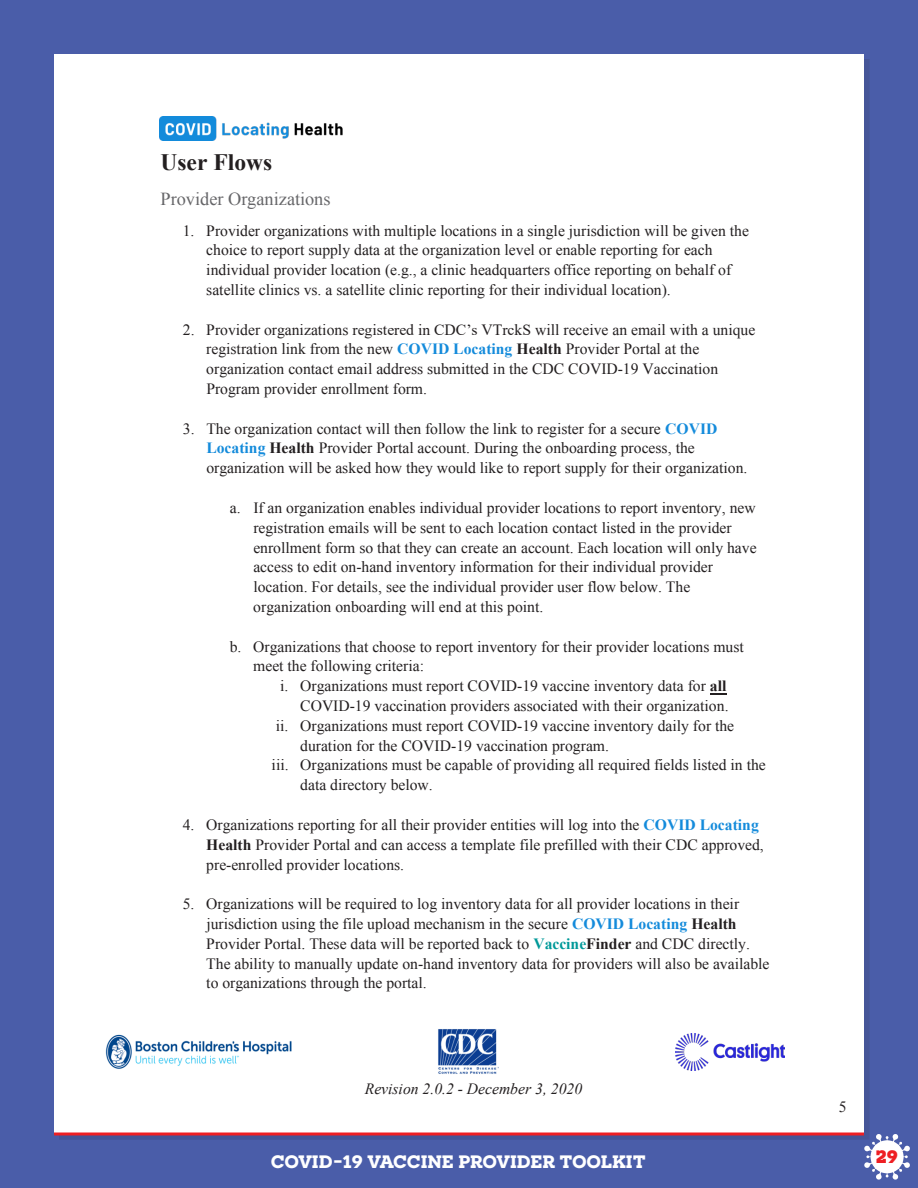
<style>
.page{position:relative;width:918px;height:1188px;background:#4a5da9}
.page>*{position:absolute;margin:0;border:0;box-sizing:border-box;transform-origin:0 0}
.t1{font:700 23.55px "Times New Roman";color:#231f20}
.t2{font:18.3px "Times New Roman";color:#666669}
.t3{font:700 18px "Novecentoslabwide";color:#fff}
.t4{font:800 18px "Novecentoslabwide";color:#ee1f23}
.t5{font:15.6px/19.8px "Times New Roman";color:#231f20}
.t6{font:italic 15.6px "Times New Roman";color:#231f20}
.s1{font-weight:700;color:#148bdb}
.s2{font-weight:700}
.s3{font-weight:700;color:#099}
.s4{font-weight:700;color:#fff}
</style>
<div class="page">
<div style="left:54px;top:54px;width:810px;height:1080px;background:#fff"></div>
<svg style="left:54px;top:1132px;width:810px;height:4px;background:#da414c"></svg>
<svg style="left:864px;top:1134px;width:46px;height:46px"></svg>
<img style="left:159px;top:116px;width:183px;height:25px">
<img style="left:675px;top:1033px;width:110px;height:38px">
<img style="left:105px;top:1034px;width:187px;height:35px">
<img style="left:438px;top:1029px;width:60px;height:45px">
<svg style="left:710px;top:693px;width:16px;height:2px"></svg>
<p class="t1" style="left:161px;top:145px;width:113px">User Flows</p>
<p class="t2" style="left:161px;top:186px;width:172px">Provider Organizations</p>
<p class="t5" style="left:206px;top:220px;width:544px;text-indent:-23px">1. Provider organizations with multiple locations in a single jurisdiction will be given the choice to report supply data at the organization level or enable reporting for each individual provider location (e.g., a clinic headquarters office reporting on behalf of satellite clinics vs. a satellite clinic reporting for their individual location).</p>
<p class="t5" style="left:206px;top:319px;width:551px;text-indent:-23px">2. Provider organizations registered in CDC’s VTrckS will receive an email with a unique registration link from the new <span class="s1">COVID Locating</span> <span class="s2">Health</span> Provider Portal at the organization contact email address submitted in the CDC COVID-19 Vaccination Program provider enrollment form.</p>
<p class="t5" style="left:206px;top:418px;width:543px;text-indent:-23px">3. The organization contact will then follow the link to register for a secure <span class="s1">COVID<br>Locating</span> <span class="s2">Health</span> Provider Portal account. During the onboarding process, the organization will be asked how they would like to report supply for their organization.</p>
<p class="t5" style="left:253px;top:498px;width:505px;text-indent:-23px">a. If an organization enables individual provider locations to report inventory, new registration emails will be sent to each location contact listed in the provider enrollment form so that they can create an account. Each location will only have access to edit on-hand inventory information for their individual provider location. For details, see the individual provider user flow below. The organization onboarding will end at this point.</p>
<p class="t5" style="left:230px;top:636px;width:516px">b. Organizations that choose to report inventory for their provider locations must</p>
<p class="t5" style="left:253px;top:656px;width:172px">meet the following criteria:</p>
<p class="t5" style="left:280px;top:676px;width:448px">i. Organizations must report COVID-19 vaccine inventory data for <span class="s2">all</span></p>
<p class="t5" style="left:300px;top:696px;width:430px">COVID-19 vaccination providers associated with their organization.</p>
<p class="t5" style="left:276px;top:715px;width:460px">ii. Organizations must report COVID-19 vaccine inventory daily for the</p>
<p class="t5" style="left:300px;top:735px;width:310px">duration for the COVID-19 vaccination program.</p>
<p class="t5" style="left:272px;top:755px;width:496px">iii. Organizations must be capable of providing all required fields listed in the</p>
<p class="t5" style="left:300px;top:775px;width:134px">data directory below.</p>
<p class="t5" style="left:206px;top:815px;width:559px;text-indent:-23px">4. Organizations reporting for all their provider entities will log into the <span class="s1">COVID Locating<br></span><span class="s2">Health</span> Provider Portal and can access a template file prefilled with their CDC approved, pre-enrolled provider locations.</p>
<p class="t5" style="left:206px;top:894px;width:565px;text-indent:-23px">5. Organizations will be required to log inventory data for all provider locations in their jurisdiction using the file upload mechanism in the secure <span class="s1">COVID Locating</span> <span class="s2">Health </span>Provider Portal. These data will be reported back to <span class="s3">Vaccine</span><span class="s2">Finder</span> and CDC directly.<br>The ability to manually update on-hand inventory data for providers will also be available to organizations through the portal.</p>
<p class="t6" style="left:365px;top:1078px;width:219px">Revision 2.0.2 - December 3, 2020</p>
<p class="t5" style="left:839px;top:1096px;width:9px">5</p>
<p class="t3" style="left:271px;top:1151px;width:376px">COVID-19 VACCINE PROVIDER TOOLKIT</p>
<p class="t4" style="left:876px;top:1145px;width:24px">2 9<span class="s4">1</span></p>
</div>
